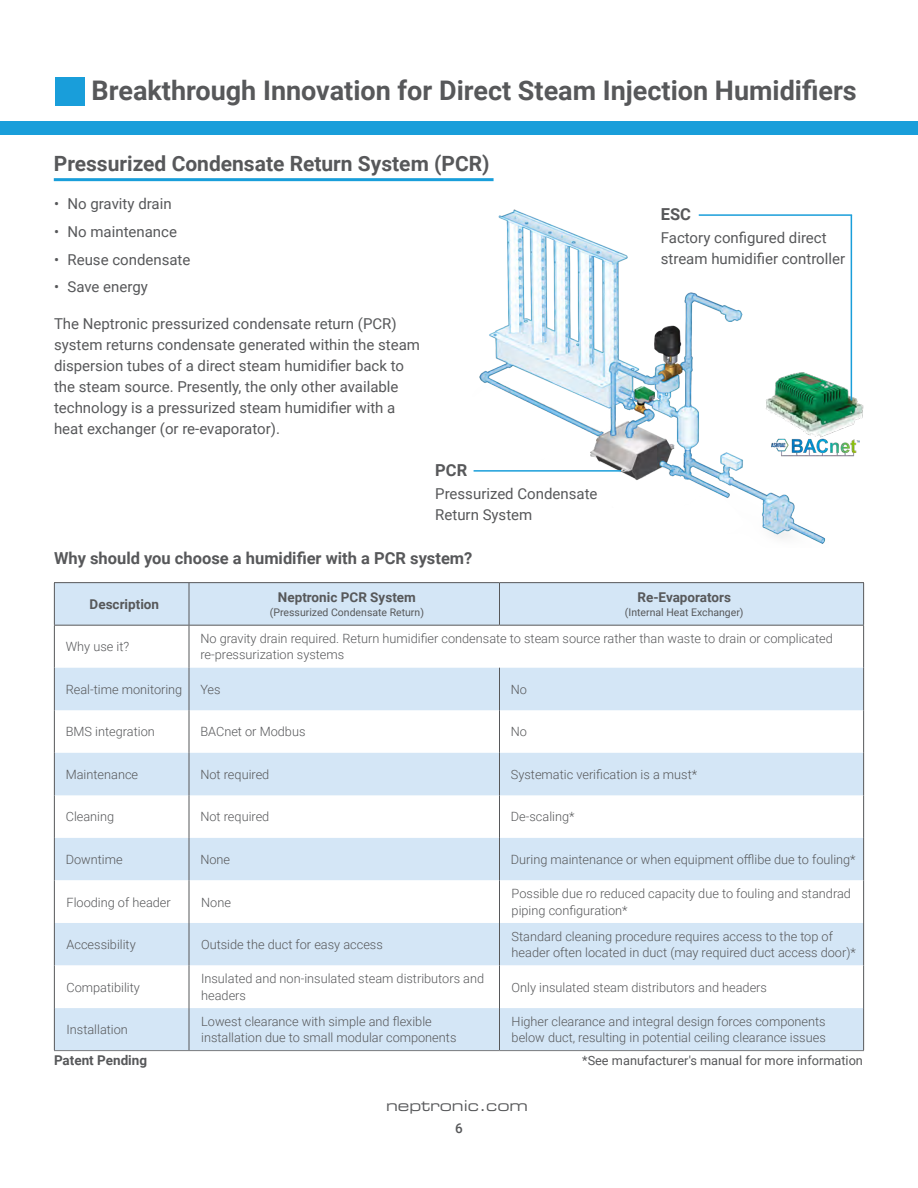
<style>
.page{position:relative;width:918px;height:1188px;background:#fff}
.page>*{position:absolute;margin:0;border:0;box-sizing:border-box;transform-origin:0 0}
.t1{font:700 27px "Roboto";color:#57585a}
.t2{font:700 21px "Roboto";color:#57585a}
.t3{font:700 16.5px "Roboto";color:#57585a}
.t4{font:15px/21px "Roboto";color:#57585a}
.t5{font:15px "Eurostile Extended Two";color:#57585a}
.t6{font:700 13.5px "Roboto";color:#57585a}
.t7{font:500 13.5px "Roboto";color:#57585a}
.t8{font:300 12.75px/16.5px "Roboto";color:#57585a}
.t9{font:12.75px "Roboto";color:#57585a}
.t10{font:10.5px "Roboto";color:#57585a}
</style>
<div class="page">
<div style="left:0;top:122px;width:918px;height:13px;background:#199eda"></div>
<img style="left:473px;top:209px;width:353px;height:335px">
<div style="left:55px;top:77px;width:30px;height:29px;background:#199eda"></div>
<hr style="left:54px;top:178px;width:440px;height:3px;background:#199eda">
<div style="left:55px;top:583px;width:808px;height:467px;background:#d4e6f6"></div>
<svg style="left:55px;top:626px;width:808px;height:42px"></svg>
<svg style="left:55px;top:668px;width:808px;height:212px;fill:#d4e6f6"></svg>
<svg style="left:55px;top:880px;width:808px;height:128px"></svg>
<hr style="left:54px;top:582px;width:135px;height:1px;background:#57585a">
<hr style="left:54px;top:583px;width:1px;height:42px;background:#57585a">
<hr style="left:189px;top:582px;width:311px;height:1px;background:#57585a">
<hr style="left:189px;top:583px;width:1px;height:42px;background:#57585a">
<hr style="left:500px;top:582px;width:364px;height:1px;background:#57585a">
<hr style="left:499px;top:583px;width:1px;height:42px;background:#57585a">
<hr style="left:863px;top:583px;width:1px;height:42px;background:#57585a">
<hr style="left:54px;top:625px;width:135px;height:1px;background:#57585a">
<hr style="left:54px;top:626px;width:1px;height:42px;background:#57585a">
<hr style="left:189px;top:625px;width:311px;height:1px;background:#57585a">
<hr style="left:189px;top:626px;width:1px;height:42px;background:#57585a">
<hr style="left:500px;top:625px;width:364px;height:1px;background:#57585a">
<hr style="left:863px;top:626px;width:1px;height:42px;background:#57585a">
<hr style="left:54px;top:668px;width:1px;height:42px;background:#57585a">
<hr style="left:189px;top:668px;width:1px;height:42px;background:#57585a">
<hr style="left:499px;top:668px;width:1px;height:42px;background:#57585a">
<hr style="left:863px;top:668px;width:1px;height:42px;background:#57585a">
<hr style="left:54px;top:710px;width:1px;height:43px;background:#57585a">
<hr style="left:189px;top:710px;width:1px;height:43px;background:#57585a">
<hr style="left:499px;top:710px;width:1px;height:43px;background:#57585a">
<hr style="left:863px;top:710px;width:1px;height:43px;background:#57585a">
<hr style="left:54px;top:753px;width:1px;height:42px;background:#57585a">
<hr style="left:189px;top:753px;width:1px;height:42px;background:#57585a">
<hr style="left:499px;top:753px;width:1px;height:42px;background:#57585a">
<hr style="left:863px;top:753px;width:1px;height:42px;background:#57585a">
<hr style="left:54px;top:795px;width:1px;height:43px;background:#57585a">
<hr style="left:189px;top:795px;width:1px;height:43px;background:#57585a">
<hr style="left:499px;top:795px;width:1px;height:43px;background:#57585a">
<hr style="left:863px;top:795px;width:1px;height:43px;background:#57585a">
<hr style="left:54px;top:838px;width:1px;height:42px;background:#57585a">
<hr style="left:189px;top:838px;width:1px;height:42px;background:#57585a">
<hr style="left:499px;top:838px;width:1px;height:42px;background:#57585a">
<hr style="left:863px;top:838px;width:1px;height:42px;background:#57585a">
<hr style="left:54px;top:880px;width:1px;height:43px;background:#57585a">
<hr style="left:189px;top:880px;width:1px;height:43px;background:#57585a">
<hr style="left:499px;top:880px;width:1px;height:43px;background:#57585a">
<hr style="left:863px;top:880px;width:1px;height:43px;background:#57585a">
<hr style="left:54px;top:923px;width:1px;height:43px;background:#57585a">
<hr style="left:189px;top:923px;width:1px;height:43px;background:#57585a">
<hr style="left:499px;top:923px;width:1px;height:43px;background:#57585a">
<hr style="left:863px;top:923px;width:1px;height:43px;background:#57585a">
<hr style="left:54px;top:966px;width:1px;height:42px;background:#57585a">
<hr style="left:189px;top:966px;width:1px;height:42px;background:#57585a">
<hr style="left:499px;top:966px;width:1px;height:42px;background:#57585a">
<hr style="left:863px;top:966px;width:1px;height:42px;background:#57585a">
<hr style="left:54px;top:1008px;width:1px;height:42px;background:#57585a">
<hr style="left:189px;top:1008px;width:1px;height:42px;background:#57585a">
<hr style="left:499px;top:1008px;width:1px;height:42px;background:#57585a">
<hr style="left:863px;top:1008px;width:1px;height:42px;background:#57585a">
<hr style="left:54px;top:1050px;width:135px;height:1px;background:#787a7d">
<hr style="left:189px;top:1050px;width:311px;height:1px;background:#787a7d">
<hr style="left:500px;top:1050px;width:364px;height:1px;background:#787a7d">
<img style="left:760px;top:370px;width:104px;height:73px">
<hr style="left:699px;top:214px;width:153px;height:2px;background:#199eda">
<hr style="left:851px;top:215px;width:1px;height:186px;background:#199eda">
<hr style="left:474px;top:470px;width:147px;height:2px;background:#199eda">
<img style="left:770px;top:434px;width:89px;height:25px">
<p class="t1" style="left:92px;top:72px;width:767px">Breakthrough Innovation for Direct Steam Injection Humidifiers</p>
<p class="t2" style="left:54px;top:148px;width:437px">Pressurized Condensate Return System (PCR)</p>
<p class="t4" style="left:54px;top:193px;width:119px">• No gravity drain</p>
<p class="t4" style="left:54px;top:220px;width:125px">• No maintenance</p>
<p class="t4" style="left:54px;top:248px;width:138px">• Reuse condensate</p>
<p class="t4" style="left:54px;top:276px;width:95px">• Save energy</p>
<p class="t4" style="left:54px;top:312px;width:367px">The Neptronic pressurized condensate return (PCR) system returns condensate generated within the steam dispersion tubes of a direct steam humidifier back to the steam source. Presently, the only other available technology is a pressurized steam humidifier with a heat exchanger (or re-evaporator).</p>
<p class="t3" style="left:435px;top:459px;width:33px">PCR</p>
<p class="t4" style="left:435px;top:482px;width:164px">Pressurized Condensate<br>Return System</p>
<p class="t3" style="left:54px;top:547px;width:420px">Why should you choose a humidifier with a PCR system?</p>
<p class="t6" style="left:90px;top:595px;width:71px">Description</p>
<p class="t6" style="left:278px;top:588px;width:139px">Neptronic PCR System</p>
<p class="t10" style="left:270px;top:605px;width:156px">(Pressurized Condensate Return)</p>
<p class="t3" style="left:661px;top:203px;width:32px">ESC</p>
<p class="t4" style="left:661px;top:226px;width:186px">Factory configured direct stream humidifier controller</p>
<p class="t6" style="left:637px;top:588px;width:95px">Re-Evaporators</p>
<p class="t10" style="left:625px;top:605px;width:120px">(Internal Heat Exchanger)</p>
<p class="t8" style="left:66px;top:638px;width:65px">Why use it?</p>
<p class="t8" style="left:200px;top:630px;width:634px">No gravity drain required. Return humidifier condensate to steam source rather than waste to drain or complicated re-pressurization systems</p>
<p class="t8" style="left:66px;top:681px;width:118px">Real-time monitoring</p>
<p class="t8" style="left:200px;top:681px;width:22px">Yes</p>
<p class="t8" style="left:511px;top:681px;width:18px">No</p>
<p class="t8" style="left:66px;top:723px;width:91px">BMS integration</p>
<p class="t8" style="left:200px;top:723px;width:107px">BACnet or Modbus</p>
<p class="t8" style="left:511px;top:723px;width:18px">No</p>
<p class="t8" style="left:66px;top:766px;width:74px">Maintenance</p>
<p class="t8" style="left:200px;top:766px;width:70px">Not required</p>
<p class="t8" style="left:511px;top:766px;width:188px">Systematic verification is a must*</p>
<p class="t8" style="left:66px;top:808px;width:50px">Cleaning</p>
<p class="t8" style="left:200px;top:808px;width:70px">Not required</p>
<p class="t8" style="left:511px;top:808px;width:65px">De-scaling*</p>
<p class="t8" style="left:66px;top:851px;width:58px">Downtime</p>
<p class="t8" style="left:200px;top:851px;width:31px">None</p>
<p class="t8" style="left:511px;top:851px;width:346px">During maintenance or when equipment offlibe due to fouling*</p>
<p class="t8" style="left:67px;top:893px;width:106px">Flooding of header</p>
<p class="t8" style="left:201px;top:893px;width:31px">None</p>
<p class="t8" style="left:512px;top:885px;width:341px">Possible due ro reduced capacity due to fouling and standrad piping configuration*</p>
<p class="t8" style="left:67px;top:936px;width:71px">Accessibility</p>
<p class="t8" style="left:201px;top:936px;width:183px">Outside the duct for easy access</p>
<p class="t8" style="left:512px;top:928px;width:346px">Standard cleaning procedure requires access to the top of header often located in duct (may required duct access door)*</p>
<p class="t8" style="left:67px;top:978px;width:75px">Compatibility</p>
<p class="t8" style="left:201px;top:970px;width:285px">Insulated and non-insulated steam distributors and headers</p>
<p class="t8" style="left:512px;top:978px;width:257px">Only insulated steam distributors and headers</p>
<p class="t8" style="left:67px;top:1021px;width:63px">Installation</p>
<p class="t8" style="left:201px;top:1013px;width:257px">Lowest clearance with simple and flexible installation due to small modular components</p>
<p class="t8" style="left:512px;top:1013px;width:316px">Higher clearance and integral design forces components below duct, resulting in potential ceiling clearance issues</p>
<p class="t6" style="left:54px;top:1051px;width:95px">Patent Pending</p>
<p class="t9" style="left:582px;top:1051px;width:282px">*See manufacturer's manual for more information</p>
<p class="t5" style="left:386px;top:1095px;width:144px">neptronic.com</p>
<p class="t7" style="left:455px;top:1119px;width:9px">6</p>
</div>
